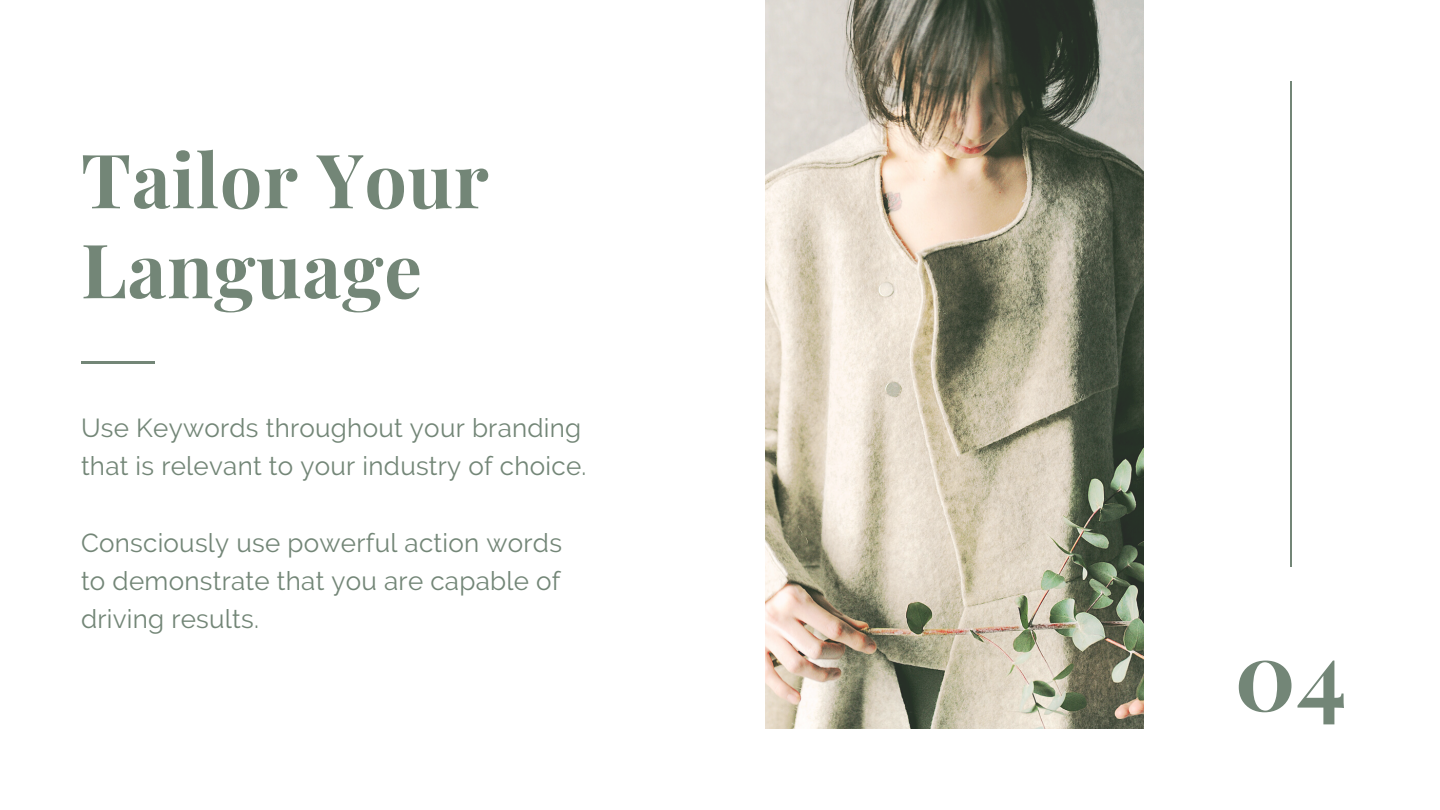
<style>
.page{position:relative;width:1440px;height:810px;background:#fff}
.page>*{position:absolute;margin:0;border:0;box-sizing:border-box;transform-origin:0 0}
.t1{font:700 95px "Playfair Display";color:#738677}
.t2{font:700 75px/90px "Playfair Display";letter-spacing:.01em;color:#738677}
.t3{font:26px/38.2px "Raleway";letter-spacing:.01em;color:#738677}
</style>
<div class="page">
<hr style="left:81px;top:361px;width:73px;height:3px;background:#738677">
<hr style="left:1290px;top:81px;width:1px;height:486px;background:#738677">
<img style="left:766px;top:0;width:378px;height:729px">
<p class="t2" style="left:81px;top:132px;width:409px">Tailor Your<br>Language</p>
<p class="t3" style="left:81px;top:408px;width:507px">Use Keywords throughout your branding that is relevant to your industry of choice.</p>
<p class="t3" style="left:81px;top:523px;width:483px;text-align:justify">Consciously use powerful action words to demonstrate that you are capable of driving results.</p>
<p class="t1" style="left:1235px;top:608px;width:114px">04</p>
</div>
